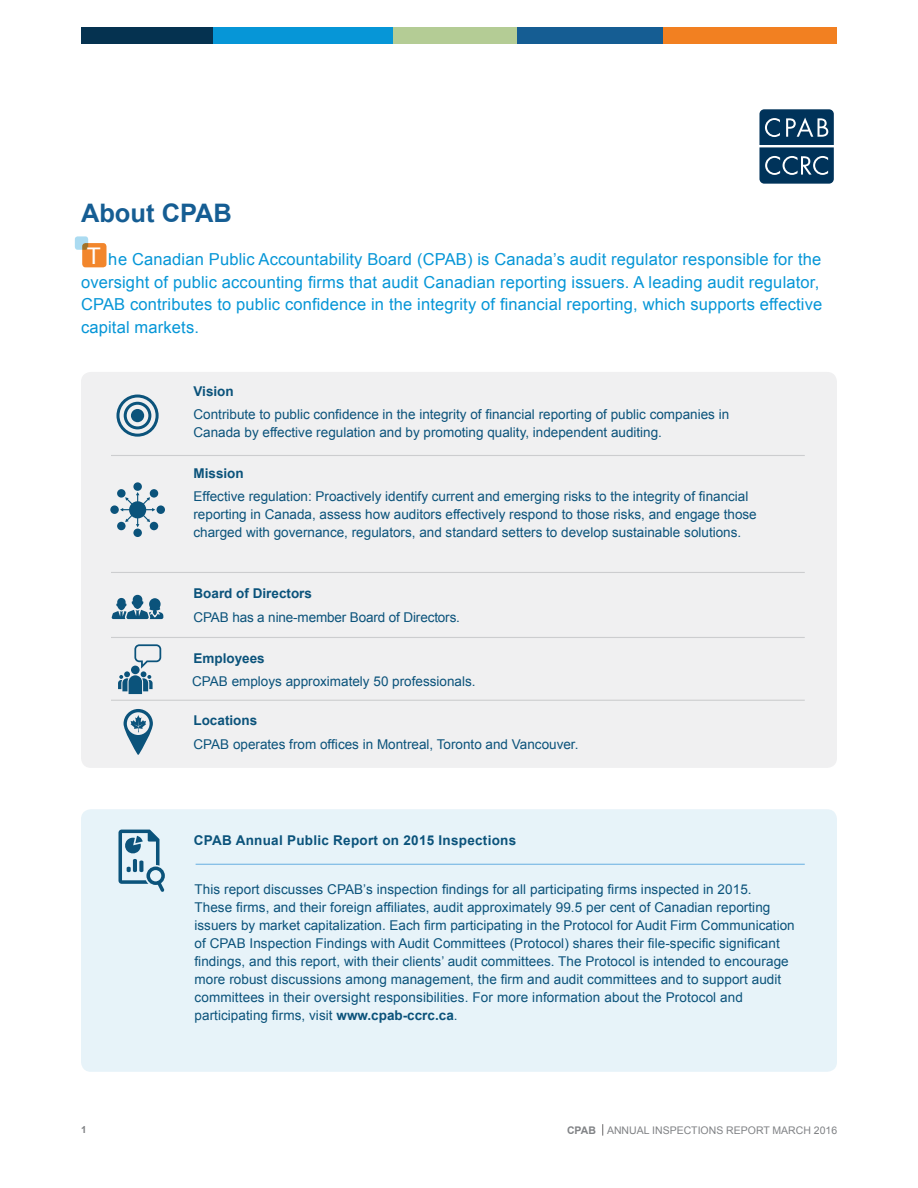
<style>
.page{position:relative;width:918px;height:1188px;background:#fff}
.page>*{position:absolute;margin:0;border:0;box-sizing:border-box;transform-origin:0 0}
.t1{font:700 25.5px "Arial";color:#155d93}
.t2{font:22.95px "Arial";color:#fff}
.lead-in_text{font:16.5px/22.5px "Arial";letter-spacing:.01em;color:#0696d7}
.text{font:13.5px/18px "Arial";color:#0b537b}
.t3{font:700 13.5px "Arial";color:#0b537b}
.t4{font:700 13.5px "Arial";letter-spacing:.02em;color:#0b537b}
.t5{font:10.5px "Arial";color:#808285}
.t6{font:700 9.75px "Arial";color:#808285}
.s1{font-weight:700}
</style>
<div class="page">
<svg style="left:602px;top:1124px;width:1px;height:12px"></svg>
<svg style="left:759px;top:109px;width:75px;height:75px;background:#285373"></svg>
<hr style="left:759px;top:146px;width:75px;height:1px;background:#fff">
<div style="left:82px;top:243px;width:25px;height:24px;background:#f2862c;border-radius:3px"></div>
<svg style="left:75px;top:236px;width:13px;height:14px"></svg>
<div style="left:81px;top:27px;width:133px;height:17px;background:#053250"></div>
<div style="left:214px;top:27px;width:179px;height:17px;background:#0696d7"></div>
<div style="left:393px;top:27px;width:124px;height:17px;background:#b4cc95"></div>
<div style="left:517px;top:27px;width:147px;height:17px;background:#155d93"></div>
<div style="left:664px;top:27px;width:173px;height:17px;background:#f28021"></div>
<div style="left:81px;top:372px;width:756px;height:396px;background:#f0f0f1;border-radius:10px"></div>
<svg style="left:118px;top:644px;width:43px;height:50px"></svg>
<hr style="left:111px;top:455px;width:694px;height:1px;background:#cccdcf">
<hr style="left:111px;top:572px;width:694px;height:1px;background:#cccdcf">
<hr style="left:111px;top:637px;width:694px;height:1px;background:#cccdcf">
<hr style="left:111px;top:700px;width:694px;height:1px;background:#cccdcf">
<svg style="left:124px;top:709px;width:29px;height:46px"></svg>
<div style="left:133px;top:482px;width:9px;height:9px;background:#0b537b;border-radius:50%"></div>
<div style="left:133px;top:529px;width:9px;height:8px;background:#0b537b;border-radius:50%"></div>
<div style="left:157px;top:505px;width:8px;height:9px;background:#0b537b;border-radius:50%"></div>
<div style="left:110px;top:505px;width:9px;height:9px;background:#0b537b;border-radius:50%"></div>
<svg style="left:120px;top:492px;width:35px;height:35px"></svg>
<div style="left:150px;top:489px;width:8px;height:9px;background:#0b537b;border-radius:50%"></div>
<div style="left:117px;top:522px;width:9px;height:8px;background:#0b537b;border-radius:50%"></div>
<div style="left:150px;top:522px;width:8px;height:8px;background:#0b537b;border-radius:50%"></div>
<div style="left:117px;top:489px;width:9px;height:9px;background:#0b537b;border-radius:50%"></div>
<div style="left:124px;top:402px;width:27px;height:27px;border:3px solid #0b537b;border-radius:50%"></div>
<div style="left:116px;top:395px;width:43px;height:42px;border:3px solid #0b537b;border-radius:50%"></div>
<div style="left:131px;top:409px;width:13px;height:13px;background:#0b537b;border-radius:50%"></div>
<svg style="left:112px;top:595px;width:51px;height:24px"></svg>
<div style="left:81px;top:809px;width:756px;height:263px;background:#e7f3f9;border-radius:10px"></div>
<hr style="left:196px;top:864px;width:609px;height:1px;background:#74b6e4">
<svg style="left:118px;top:830px;width:47px;height:62px"></svg>
<p class="t1" style="left:81px;top:196px;width:153px">About CPAB</p>
<p class="lead-in_text" style="left:81px;top:248px;width:743px;text-indent:27px">he Canadian Public Accountability Board (CPAB) is Canada’s audit regulator responsible for the oversight of public accounting firms that audit Canadian reporting issuers. A leading audit regulator, CPAB contributes to public confidence in the integrity of financial reporting, which supports effective capital markets.</p>
<p class="t2" style="left:87px;top:241px;width:16px">T</p>
<p class="t3" style="left:194px;top:382px;width:42px">Vision</p>
<p class="text" style="left:194px;top:405px;width:537px">Contribute to public confidence in the integrity of financial reporting of public companies in<br>Canada by effective regulation and by promoting quality, independent auditing.</p>
<p class="t3" style="left:194px;top:464px;width:52px">Mission</p>
<p class="text" style="left:194px;top:488px;width:565px">Effective regulation: Proactively identify current and emerging risks to the integrity of financial reporting in Canada, assess how auditors effectively respond to those risks, and engage those charged with governance, regulators, and standard setters to develop sustainable solutions.</p>
<p class="t3" style="left:194px;top:585px;width:120px">Board of Directors</p>
<p class="text" style="left:194px;top:608px;width:268px">CPAB has a nine-member Board of Directors.</p>
<p class="t3" style="left:194px;top:649px;width:73px">Employees</p>
<p class="text" style="left:192px;top:672px;width:285px">CPAB employs approximately 50 professionals.</p>
<p class="t3" style="left:194px;top:712px;width:65px">Locations</p>
<p class="text" style="left:194px;top:736px;width:386px">CPAB operates from offices in Montreal, Toronto and Vancouver.</p>
<p class="t4" style="left:194px;top:831px;width:324px">CPAB Annual Public Report on 2015 Inspections</p>
<p class="text" style="left:195px;top:881px;width:559px">This report discusses CPAB’s inspection findings for all participating firms inspected in 2015.</p>
<p class="text" style="left:195px;top:899px;width:577px">These firms, and their foreign affiliates, audit approximately 99.5 per cent of Canadian reporting</p>
<p class="text" style="left:195px;top:917px;width:602px">issuers by market capitalization. Each firm participating in the Protocol for Audit Firm Communication of CPAB Inspection Findings with Audit Committees (Protocol) shares their file-specific significant findings, and this report, with their clients’ audit committees. The Protocol is intended to encourage more robust discussions among management, the firm and audit committees and to support audit</p>
<p class="text" style="left:195px;top:989px;width:550px">committees in their oversight responsibilities. For more information about the Protocol and participating firms, visit <span class="s1">www.cpab-ccrc.ca</span>.</p>
<p class="t6" style="left:81px;top:1123px;width:7px">1</p>
<p class="t5" style="left:567px;top:1123px;width:272px"><span class="s1">CPAB</span> ANNUAL INSPECTIONS REPORT MARCH 2016</p>
</div>
